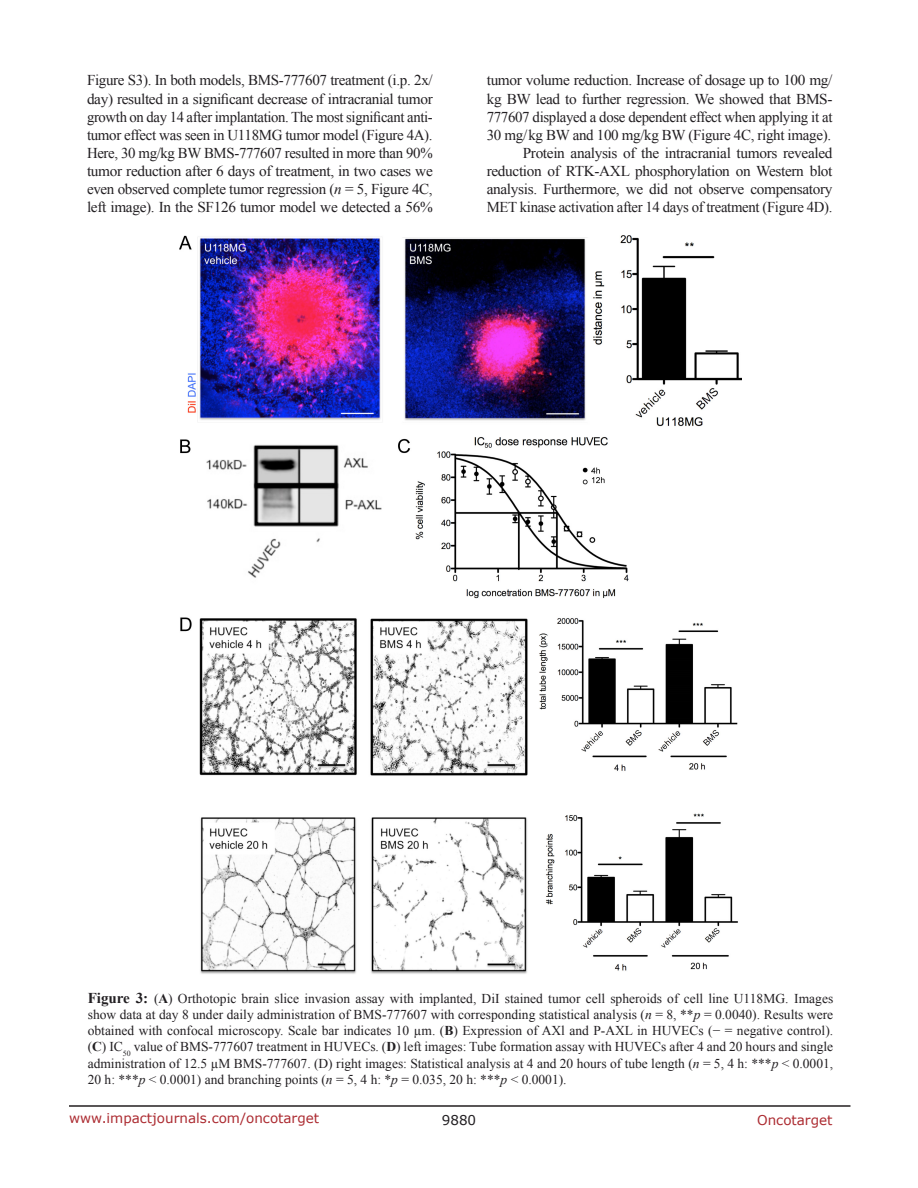
<style>
.page{position:relative;width:918px;height:1188px;background:#fff}
.page>*{position:absolute;margin:0;border:0;box-sizing:border-box;transform-origin:0 0}
.BodyText{font:15px/18.1px "Times New Roman";letter-spacing:-.02em;color:#221f22;text-align:justify}
.FigureText{font:13.5px/16.2px "Times New Roman";color:#221f22;text-align:justify}
.t1{font:13.5px "Verdana";color:#ac2b31}
.t2{font:13.5px "Verdana";color:#221f22}
.s1{font-style:italic}
.s2{font-weight:700;font-size:15px}
.s3{font-weight:700}
</style>
<div class="page">
<hr style="left:69px;top:1105px;width:781px;height:2px;background:#231f20">
<img style="left:180px;top:236px;width:561px;height:738px">
<p class="BodyText" style="left:87px;top:71px;width:347px">Figure S3). In both models, BMS-777607 treatment (i.p. 2x/ day) resulted in a significant decrease of intracranial tumor growth on day 14 after implantation. The most significant anti&shy;tumor effect was seen in U118MG tumor model (Figure 4A).<br>Here, 30 mg/kg BW BMS-777607 resulted in more than 90% tumor reduction after 6 days of treatment, in two cases we even observed complete tumor regression (<span class="s1">n</span> = 5, Figure 4C, left image). In the SF126 tumor model we detected a 56%</p>
<p class="BodyText" style="left:487px;top:71px;width:347px">tumor volume reduction. Increase of dosage up to 100 mg/ kg BW lead to further regression. We showed that BMS-777607 displayed a dose dependent effect when applying it at 30 mg/kg BW and 100 mg/kg BW (Figure 4C, right image).</p>
<p class="BodyText" style="left:487px;top:144px;width:347px;text-indent:36px">Protein analysis of the intracranial tumors revealed reduction of RTK-AXL phosphorylation on Western blot analysis. Furthermore, we did not observe compensatory MET kinase activation after 14 days of treatment (Figure 4D).</p>
<p class="FigureText" style="left:88px;top:990px;width:747px"><span class="s2">Figure 3:</span> (<span class="s3">A</span>) Orthotopic brain slice invasion assay with implanted, DiI stained tumor cell spheroids of cell line U118MG. Images show data at day 8 under daily administration of BMS-777607 with corresponding statistical analysis (<span class="s1">n</span> = 8, **<span class="s1">p</span> = 0.0040). Results were obtained with confocal microscopy. Scale bar indicates 10 µm. (<span class="s3">B</span>) Expression of AXl and P-AXL in HUVECs (− = negative control). (<span class="s3">C</span>) IC<sub>50</sub> value of BMS-777607 treatment in HUVECs. (<span class="s3">D</span>) left images: Tube formation assay with HUVECs after 4 and 20 hours and single administration of 12.5 µM BMS-777607. (D) right images: Statistical analysis at 4 and 20 hours of tube length (<span class="s1">n</span> = 5, 4 h: ***<span class="s1">p</span> &lt; 0.0001, 20 h: ***<span class="s1">p</span> &lt; 0.0001) and branching points (<span class="s1">n</span> = 5, 4 h: *<span class="s1">p</span> = 0.035, 20 h: ***<span class="s1">p</span> &lt; 0.0001).</p>
<p class="t1" style="left:69px;top:1109px;width:252px">www.impactjournals.com/oncotarget</p>
<p class="t2" style="left:442px;top:1111px;width:36px">9880</p>
<p class="t1" style="left:757px;top:1111px;width:77px">Oncotarget</p>
</div>
